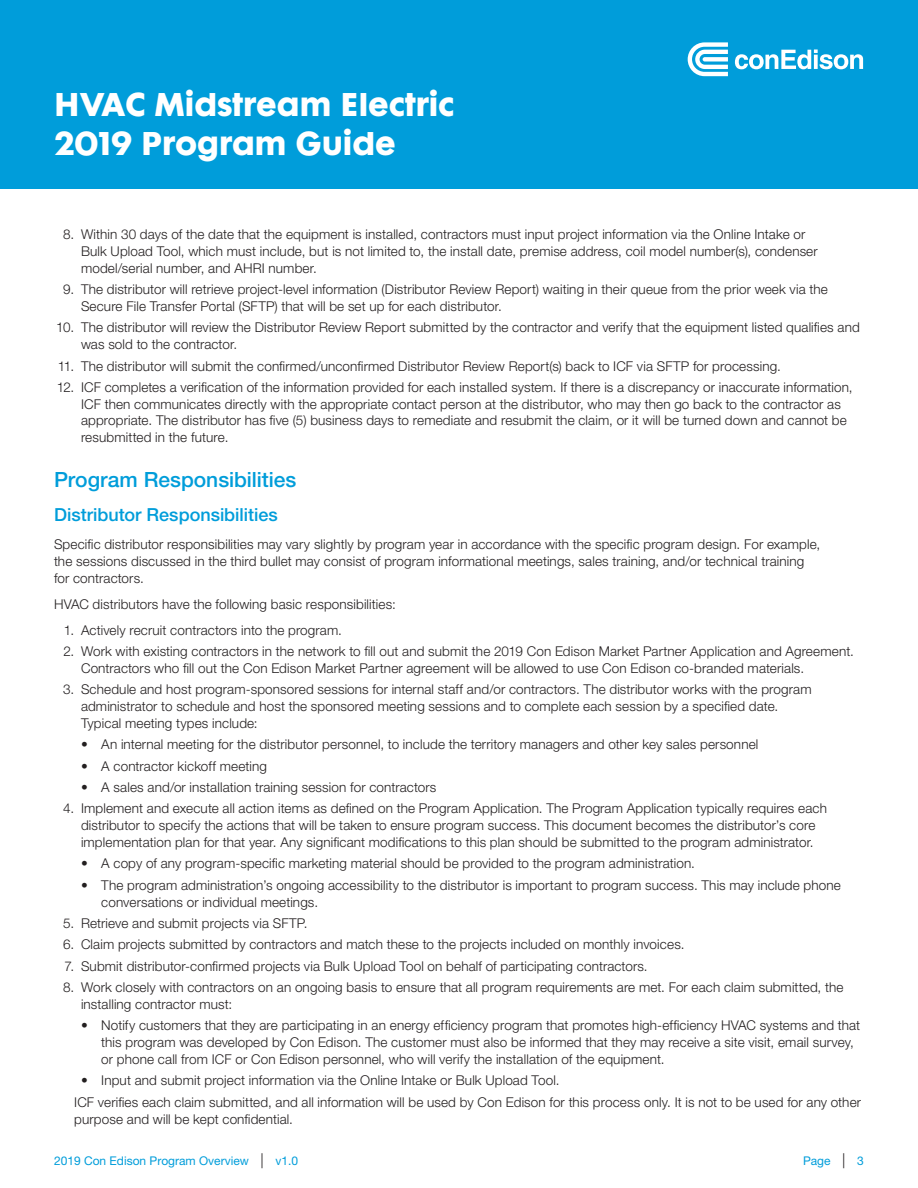
<style>
.page{position:relative;width:918px;height:1188px;background:#fff}
.page>*{position:absolute;margin:0;border:0;box-sizing:border-box;transform-origin:0 0}
.t1{font:30px/39px "Futura Maxi CG Bold";color:#fff}
.Helvetica_Blue_Headi{font:500 21px "Helvetica Neue LT Pro";color:#009dda}
.H2_SubHead{font:500 18px "Helvetica Neue LT Pro";color:#009dda}
.Helvetica_Body{font:300 13.5px/16.8px "Helvetica Neue LT Pro";letter-spacing:.01em;color:#231f20}
._2nd_Bullet_List{font:300 13.5px/16.8px "Helvetica Neue LT Pro";letter-spacing:.01em;color:#231f20}
.t2{font:12px "Helvetica Neue LT Pro";color:#009dda}
.s1{font-size:15px;color:#231f20}
</style>
<div class="page">
<div style="left:0;top:0;width:918px;height:189px;background:#009dda"></div>
<svg style="left:735px;top:49px;width:128px;height:20px"></svg>
<svg style="left:688px;top:42px;width:40px;height:34px"></svg>
<h1 class="t1" style="left:54px;top:86px;width:402px">HVAC Midstream Electric<br>2019 Program Guide</h1>
<p class="Helvetica_Body" style="left:81px;top:226px;width:738px;text-indent:-18px">8. Within 30 days of the date that the equipment is installed, contractors must input project information via the Online Intake or<br>Bulk Upload Tool, which must include, but is not limited to, the install date, premise address, coil model number(s), condenser model/serial number, and AHRI number.</p>
<p class="Helvetica_Body" style="left:81px;top:281px;width:748px;text-indent:-18px">9. The distributor will retrieve project-level information (Distributor Review Report) waiting in their queue from the prior week via the<br>Secure File Transfer Portal (SFTP) that will be set up for each distributor.</p>
<p class="Helvetica_Body" style="left:81px;top:319px;width:780px;text-indent:-25px">10. The distributor will review the Distributor Review Report submitted by the contractor and verify that the equipment listed qualifies and was sold to the contractor.</p>
<p class="Helvetica_Body" style="left:58px;top:357px;width:725px">11. The distributor will submit the confirmed/unconfirmed Distributor Review Report(s) back to ICF via SFTP for processing.</p>
<p class="Helvetica_Body" style="left:81px;top:378px;width:773px;text-indent:-24px">12. ICF completes a verification of the information provided for each installed system. If there is a discrepancy or inaccurate information, ICF then communicates directly with the appropriate contact person at the distributor, who may then go back to the contractor as appropriate. The distributor has five (5) business days to remediate and resubmit the claim, or it will be turned down and cannot be resubmitted in the future.</p>
<p class="Helvetica_Blue_Headi" style="left:54px;top:467px;width:244px">Program Responsibilities</p>
<p class="H2_SubHead" style="left:54px;top:504px;width:225px">Distributor Responsibilities</p>
<p class="Helvetica_Body" style="left:54px;top:536px;width:768px">Specific distributor responsibilities may vary slightly by program year in accordance with the specific program design. For example, the sessions discussed in the third bullet may consist of program informational meetings, sales training, and/or technical training for contractors.</p>
<p class="Helvetica_Body" style="left:54px;top:595px;width:343px">HVAC distributors have the following basic responsibilities:</p>
<p class="Helvetica_Body" style="left:64px;top:621px;width:280px">1. Actively recruit contractors into the program.</p>
<p class="Helvetica_Body" style="left:81px;top:643px;width:774px;text-indent:-18px">2. Work with existing contractors in the network to fill out and submit the 2019 Con Edison Market Partner Application and Agreement.<br>Contractors who fill out the Con Edison Market Partner agreement will be allowed to use Con Edison co-branded materials.</p>
<p class="Helvetica_Body" style="left:81px;top:681px;width:732px;text-indent:-18px">3. Schedule and host program-sponsored sessions for internal staff and/or contractors. The distributor works with the program administrator to schedule and host the sponsored meeting sessions and to complete each session by a specified date.<br>Typical meeting types include:</p>
<p class="Helvetica_Body" style="left:81px;top:736px;width:679px">• An internal meeting for the distributor personnel, to include the territory managers and other key sales personnel</p>
<p class="Helvetica_Body" style="left:81px;top:757px;width:187px">• A contractor kickoff meeting</p>
<p class="Helvetica_Body" style="left:81px;top:779px;width:357px">• A sales and/or installation training session for contractors</p>
<p class="Helvetica_Body" style="left:63px;top:800px;width:765px;text-align:center">4. Implement and execute all action items as defined on the Program Application. The Program Application typically requires each distributor to specify the actions that will be taken to ensure program success. This document becomes the distributor’s core implementation plan for that year. Any significant modifications to this plan should be submitted to the program administrator.</p>
<p class="Helvetica_Body" style="left:81px;top:855px;width:616px">• A copy of any program-specific marketing material should be provided to the program administration.</p>
<p class="Helvetica_Body" style="left:101px;top:876px;width:741px;text-indent:-20px">• The program administration’s ongoing accessibility to the distributor is important to program success. This may include phone conversations or individual meetings.</p>
<p class="Helvetica_Body" style="left:63px;top:915px;width:246px">5. Retrieve and submit projects via SFTP.</p>
<p class="Helvetica_Body" style="left:63px;top:936px;width:623px">6. Claim projects submitted by contractors and match these to the projects included on monthly invoices.</p>
<p class="Helvetica_Body" style="left:65px;top:957px;width:585px">7. Submit distributor-confirmed projects via Bulk Upload Tool on behalf of participating contractors.</p>
<p class="Helvetica_Body" style="left:81px;top:979px;width:764px;text-indent:-18px">8. Work closely with contractors on an ongoing basis to ensure that all program requirements are met. For each claim submitted, the installing contractor must:</p>
<p class="Helvetica_Body" style="left:101px;top:1017px;width:761px;text-indent:-20px">• Notify customers that they are participating in an energy efficiency program that promotes high-efficiency HVAC systems and that this program was developed by Con Edison. The customer must also be informed that they may receive a site visit, email survey, or phone call from ICF or Con Edison personnel, who will verify the installation of the equipment.</p>
<p class="Helvetica_Body" style="left:81px;top:1072px;width:480px">• Input and submit project information via the Online Intake or Bulk Upload Tool.</p>
<p class="_2nd_Bullet_List" style="left:74px;top:1093px;width:788px">ICF verifies each claim submitted, and all information will be used by Con Edison for this process only. It is not to be used for any other purpose and will be kept confidential.</p>
<p class="t2" style="left:54px;top:1154px;width:246px">2019 Con Edison Program Overview <span class="s1">|</span> v1.0</p>
<p class="t2" style="left:803px;top:1154px;width:62px">Page <span class="s1">|</span> 3</p>
</div>
